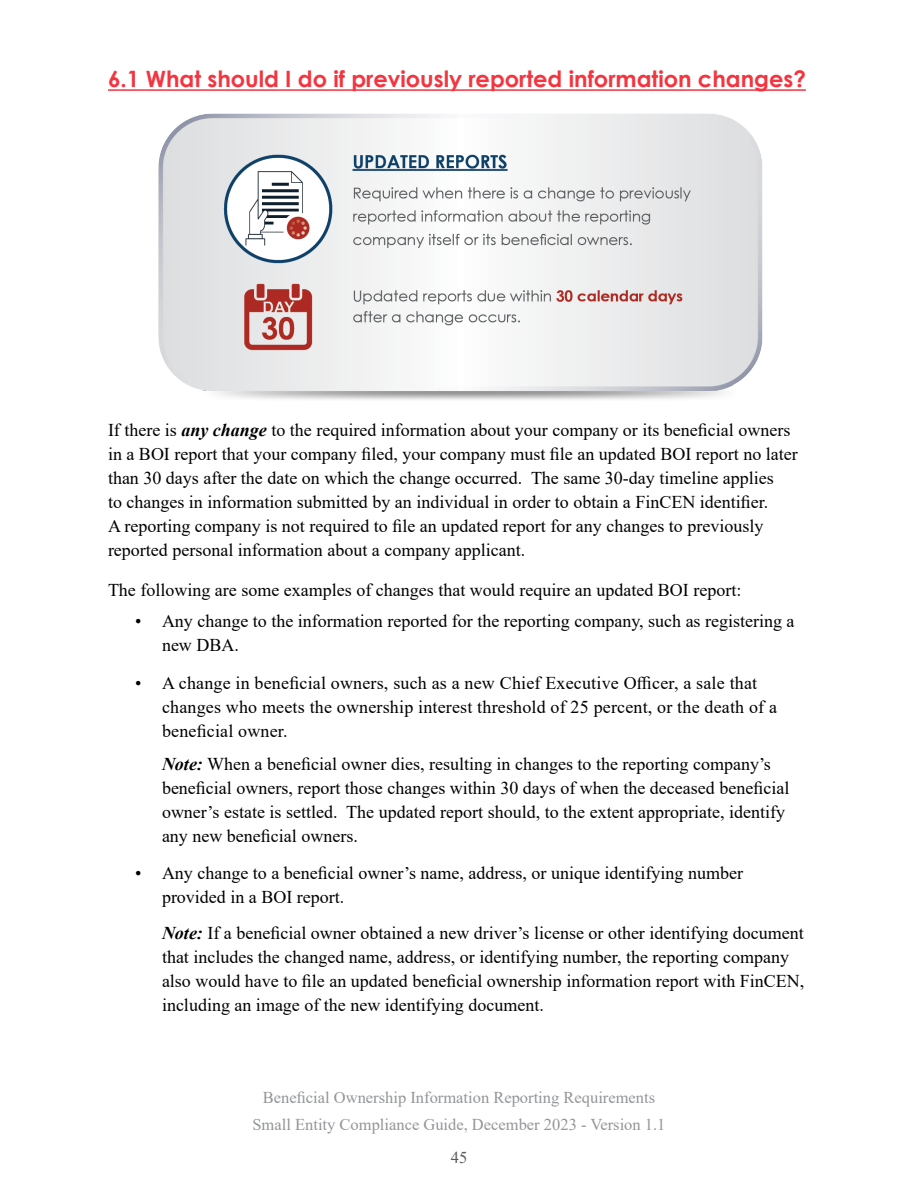
<style>
.page{position:relative;width:918px;height:1188px;background:#fff}
.page>*{position:absolute;margin:0;border:0;box-sizing:border-box;transform-origin:0 0}
.t1{font:700 22.5px "Century Gothic";color:#f33540}
.Body_Text{font:18px/24px "Times New Roman";color:#000}
.t2{font:16.5px/27px "Times New Roman";color:#939598;text-align:center}
.t3{font:16.5px "Times New Roman";color:#58595b}
.s1{font-weight:700;font-style:italic}
</style>
<div class="page">
<hr style="left:108px;top:89px;width:698px;height:2px;background:#f33540">
<img style="left:158px;top:113px;width:605px;height:287px">
<h2 class="t1" style="left:108px;top:62px;width:699px">6.1 What should I do if previously reported information changes?</h2>
<p class="Body_Text" style="left:108px;top:418px;width:691px">If there is <span class="s1">any change</span> to the required information about your company or its beneficial owners in a BOI report that your company filed, your company must file an updated BOI report no later than 30 days after the date on which the change occurred. The same 30-day timeline applies<br>to changes in information submitted by an individual in order to obtain a FinCEN identifier.<br>A reporting company is not required to file an updated report for any changes to previously reported personal information about a company applicant.</p>
<p class="Body_Text" style="left:108px;top:578px;width:635px">The following are some examples of changes that would require an updated BOI report:</p>
<p class="Body_Text" style="left:162px;top:609px;width:634px;text-indent:-27px">• Any change to the information reported for the reporting company, such as registering a new DBA.</p>
<p class="Body_Text" style="left:162px;top:670px;width:617px;text-indent:-27px">• A change in beneficial owners, such as a new Chief Executive Officer, a sale that changes who meets the ownership interest threshold of 25 percent, or the death of a beneficial owner.</p>
<p class="Body_Text" style="left:162px;top:751px;width:629px"><span class="s1">Note:</span> When a beneficial owner dies, resulting in changes to the reporting company’s beneficial owners, report those changes within 30 days of when the deceased beneficial owner’s estate is settled. The updated report should, to the extent appropriate, identify any new beneficial owners.</p>
<p class="Body_Text" style="left:162px;top:861px;width:583px;text-indent:-27px">• Any change to a beneficial owner’s name, address, or unique identifying number provided in a BOI report.</p>
<p class="Body_Text" style="left:162px;top:921px;width:644px"><span class="s1">Note:</span> If a beneficial owner obtained a new driver’s license or other identifying document that includes the changed name, address, or identifying number, the reporting company also would have to file an updated beneficial ownership information report with FinCEN, including an image of the new identifying document.</p>
<p class="t2" style="left:252px;top:1083px;width:415px">Beneficial Ownership Information Reporting Requirements<br>Small Entity Compliance Guide, December 2023 - Version 1.1</p>
<p class="t3" style="left:451px;top:1146px;width:18px">45</p>
</div>
